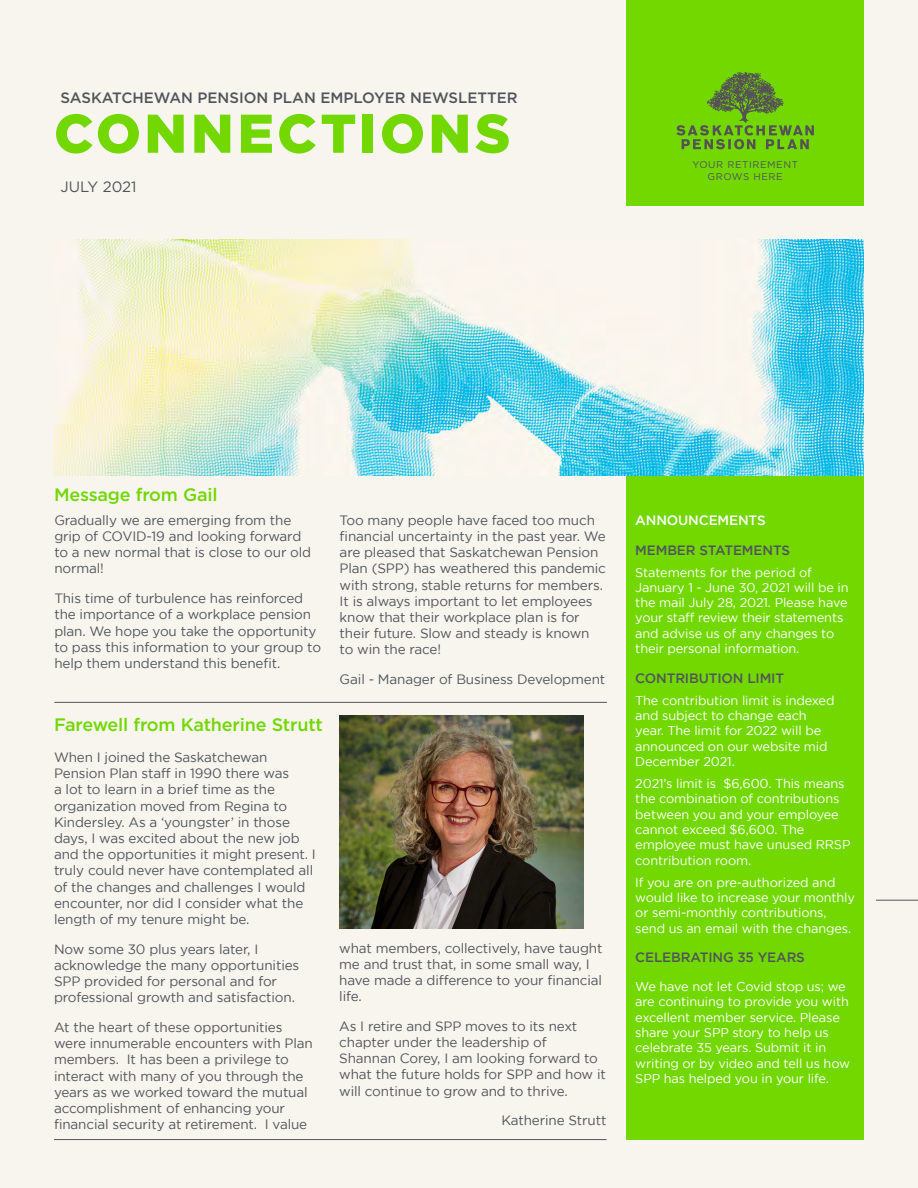
<style>
.page{position:relative;width:918px;height:1188px;background:#f8f5ef}
.page>*{position:absolute;margin:0;border:0;box-sizing:border-box;transform-origin:0 0}
.t1{font:900 54.45px "Gotham HTF";letter-spacing:.06em;color:#72d800}
.t2{font:500 18px "Gotham HTF";letter-spacing:-.01em;color:#72d800}
.t3{font:500 15px "Gotham HTF";color:#51555a}
.t4{font:15px "Gotham HTF";color:#51555a}
.t5{font:13.5px/16.2px "Gotham";letter-spacing:-.01em;color:#51555a}
.t6{font:500 13.5px "Gotham";letter-spacing:-.01em;color:#51555a}
.t7{font:500 13.5px "Gotham";letter-spacing:-.01em;color:#fff}
.t8{font:12.75px/15.3px "Gotham";letter-spacing:-.01em;color:#fff}
.t9{font:9.75px/11.7px "Gotham HTF";letter-spacing:.06em;color:#51555a;text-align:center}
</style>
<div class="page">
<div style="left:626px;top:0;width:238px;height:205px;background:#72d800"></div>
<div style="left:626px;top:468px;width:238px;height:671px;background:#72d800"></div>
<svg style="left:676px;top:72px;width:138px;height:77px"></svg>
<img style="left:54px;top:240px;width:810px;height:235px">
<hr style="left:876px;top:900px;width:42px;height:1px;background:#51555a">
<hr style="left:54px;top:702px;width:553px;height:1px;background:#51555a">
<hr style="left:54px;top:1139px;width:553px;height:1px;background:#51555a">
<img style="left:340px;top:716px;width:243px;height:213px">
<p class="t3" style="left:60px;top:89px;width:459px">SASKATCHEWAN PENSION PLAN EMPLOYER NEWSLETTER</p>
<h1 class="t1" style="left:54px;top:102px;width:458px">CONNECTIONS</h1>
<p class="t4" style="left:60px;top:179px;width:78px">JULY 2021</p>
<p class="t9" style="left:692px;top:159px;width:107px">YOUR RETIREMENT<br>GROWS HERE</p>
<h2 class="t2" style="left:54px;top:485px;width:165px">Message from Gail</h2>
<p class="t5" style="left:54px;top:512px;width:258px">Gradually we are emerging from the grip of COVID-19 and looking forward to a new normal that is close to our old normal!</p>
<p class="t5" style="left:54px;top:590px;width:268px">This time of turbulence has reinforced the importance of a workplace pension plan. We hope you take the opportunity to pass this information to your group to help them understand this benefit.</p>
<h2 class="t2" style="left:54px;top:714px;width:270px">Farewell from Katherine Strutt</h2>
<p class="t5" style="left:54px;top:749px;width:263px">When I joined the Saskatchewan Pension Plan staff in 1990 there was<br>a lot to learn in a brief time as the organization moved from Regina to Kindersley. As a ‘youngster’ in those days, I was excited about the new job and the opportunities it might present. I truly could never have contemplated all of the changes and challenges I would encounter, nor did I consider what the length of my tenure might be.</p>
<p class="t5" style="left:54px;top:941px;width:247px">Now some 30 plus years later, I acknowledge the many opportunities SPP provided for personal and for professional growth and satisfaction.</p>
<p class="t5" style="left:54px;top:1019px;width:260px">At the heart of these opportunities were innumerable encounters with Plan members. It has been a privilege to interact with many of you through the years as we worked toward the mutual accomplishment of enhancing your financial security at retirement. I value</p>
<p class="t5" style="left:340px;top:512px;width:268px">Too many people have faced too much financial uncertainty in the past year. We are pleased that Saskatchewan Pension Plan (SPP) has weathered this pandemic with strong, stable returns for members.<br>It is always important to let employees know that their workplace plan is for their future. Slow and steady is known to win the race!</p>
<p class="t5" style="left:340px;top:671px;width:267px">Gail - Manager of Business Development</p>
<p class="t5" style="left:339px;top:940px;width:265px">what members, collectively, have taught me and trust that, in some small way, I have made a difference to your financial life.</p>
<p class="t5" style="left:339px;top:1018px;width:268px">As I retire and SPP moves to its next chapter under the leadership of Shannan Corey, I am looking forward to what the future holds for SPP and how it will continue to grow and to thrive.</p>
<p class="t5" style="left:501px;top:1112px;width:107px">Katherine Strutt</p>
<p class="t7" style="left:635px;top:512px;width:132px">ANNOUNCEMENTS</p>
<p class="t6" style="left:635px;top:542px;width:156px">MEMBER STATEMENTS</p>
<p class="t8" style="left:635px;top:564px;width:215px">Statements for the period of<br>January 1 - June 30, 2021 will be in the mail July 28, 2021. Please have your staff review their statements and advise us of any changes to their personal information.</p>
<p class="t6" style="left:635px;top:670px;width:150px">CONTRIBUTION LIMIT</p>
<p class="t8" style="left:635px;top:692px;width:201px">The contribution limit is indexed and subject to change each year. The limit for 2022 will be announced on our website mid<br>December 2021.</p>
<p class="t8" style="left:635px;top:776px;width:217px">2021’s limit is $6,600. This means the combination of contributions between you and your employee cannot exceed $6,600. The employee must have unused RRSP contribution room.</p>
<p class="t8" style="left:635px;top:874px;width:221px">If you are on pre-authorized and would like to increase your monthly or semi-monthly contributions, send us an email with the changes.</p>
<p class="t6" style="left:635px;top:950px;width:171px">CELEBRATING 35 YEARS</p>
<p class="t8" style="left:635px;top:979px;width:216px">We have not let Covid stop us; we are continuing to provide you with excellent member service. Please share your SPP story to help us celebrate 35 years. Submit it in writing or by video and tell us how<br>SPP has helped you in your life.</p>
</div>
